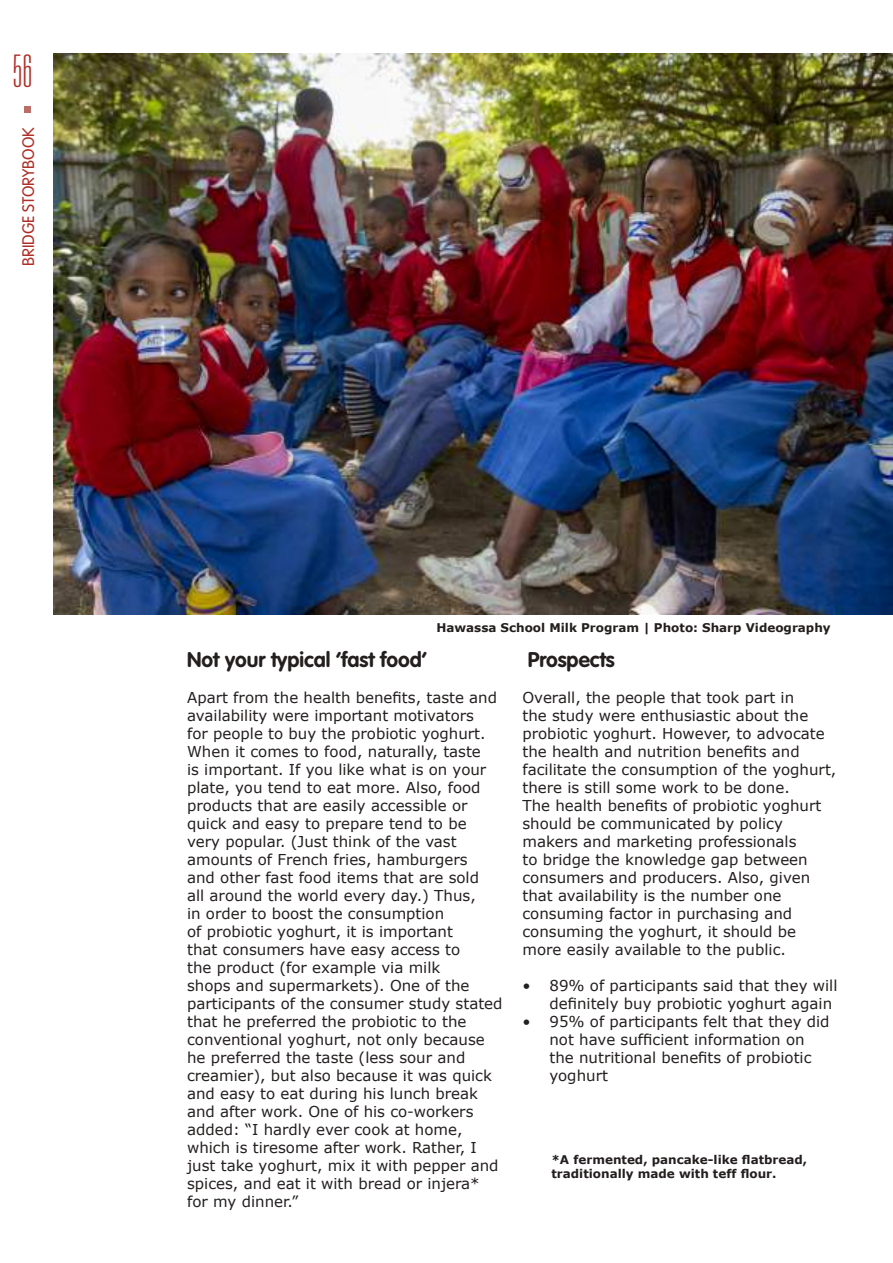
<style>
.page{position:relative;width:893px;height:1263px;background:#fff}
.page>*{position:absolute;margin:0;border:0;box-sizing:border-box;transform-origin:0 0}
.t1{font:100 ultra-condensed 45px "Univers LT Std";color:#ae2f27}
.t2{font:700 21px "VAG Rounded Std";color:#241f1f}
.t3{font:16.5px "VAG Rounded Next";color:#ae2f27}
.t4{font:15px/18px "Verdana";color:#241f1f}
.t5{font:700 12px/14.4px "Verdana";color:#241f1f}
</style>
<div class="page">
<svg style="left:25px;top:106px;width:6px;height:6px"></svg>
<img style="left:53px;top:53px;width:840px;height:561px">
<hr style="left:892px;top:576px;width:1px;height:687px;background:#dcdbde">
<h1 class="t1" style="left:12px;top:48px;width:22px">56</h1>
<p class="t3" style="left:19px;top:266px;width:140px;rotate:-90deg">BRIDGE STORYBOOK</p>
<p class="t5" style="left:436px;top:620px;width:396px">Hawassa School Milk Program | Photo: Sharp Videography</p>
<h2 class="t2" style="left:187px;top:647px;width:241px">Not your typical ‘fast food’</h2>
<p class="t4" style="left:187px;top:689px;width:317px">Apart from the health benefits, taste and availability were important motivators<br>for people to buy the probiotic yoghurt.<br>When it comes to food, naturally, taste<br>is important. If you like what is on your plate, you tend to eat more. Also, food products that are easily accessible or quick and easy to prepare tend to be very popular. (Just think of the vast amounts of French fries, hamburgers<br>and other fast food items that are sold<br>all around the world every day.) Thus,<br>in order to boost the consumption<br>of probiotic yoghurt, it is important<br>that consumers have easy access to<br>the product (for example via milk<br>shops and supermarkets). One of the participants of the consumer study stated that he preferred the probiotic to the conventional yoghurt, not only because he preferred the taste (less sour and creamier), but also because it was quick and easy to eat during his lunch break and after work. One of his co-workers added: “I hardly ever cook at home, which is tiresome after work. Rather, I just take yoghurt, mix it with pepper and spices, and eat it with bread or injera* for my dinner.”</p>
<h2 class="t2" style="left:528px;top:647px;width:89px">Prospects</h2>
<p class="t4" style="left:522px;top:689px;width:315px">Overall, the people that took part in<br>the study were enthusiastic about the probiotic yoghurt. However, to advocate the health and nutrition benefits and facilitate the consumption of the yoghurt, there is still some work to be done.<br>The health benefits of probiotic yoghurt should be communicated by policy makers and marketing professionals<br>to bridge the knowledge gap between consumers and producers. Also, given that availability is the number one consuming factor in purchasing and consuming the yoghurt, it should be more easily available to the public.</p>
<p class="t4" style="left:549px;top:977px;width:290px;text-indent:-27px">• 89% of participants said that they will definitely buy probiotic yoghurt again</p>
<p class="t4" style="left:549px;top:1013px;width:282px;text-indent:-27px">• 95% of participants felt that they did not have sufficient information on the nutritional benefits of probiotic yoghurt</p>
<p class="t5" style="left:551px;top:1152px;width:257px">*A fermented, pancake-like flatbread, traditionally made with teff flour.</p>
</div>
